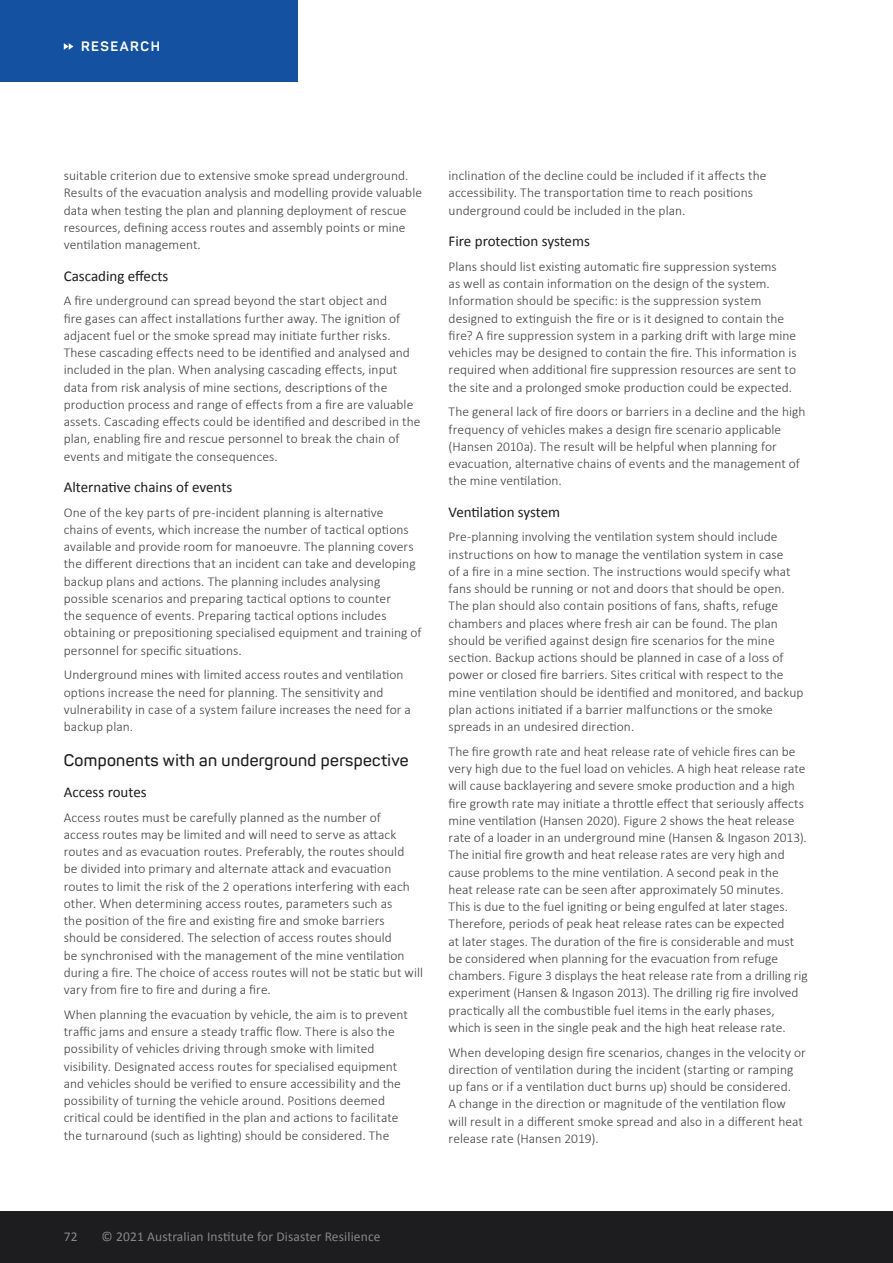
<style>
.page{position:relative;width:893px;height:1263px;background:#fff}
.page>*{position:absolute;margin:0;border:0;box-sizing:border-box;transform-origin:0 0}
.Heading_3{font:600 16.5px "Panton";letter-spacing:.02em;color:#1d1d1f}
.Heading_4{font:15px "Calibri";color:#1d1d1f}
.Body{font:300 13.5px/17.2px "Calibri";letter-spacing:.005em;color:#414042}
.t1{font:13.5px "Calibri";letter-spacing:.01em;color:#868788}
.t2{font:700 13.5px "Panton";letter-spacing:.11em;color:#fff}
</style>
<div class="page">
<div style="left:0;top:0;width:298px;height:81px;background:#1452a1"></div>
<svg style="left:64px;top:43px;width:9px;height:7px"></svg>
<div style="left:0;top:1212px;width:893px;height:51px;background:#1d1d1f"></div>
<p class="t2" style="left:81px;top:38px;width:80px">RESEARCH</p>
<p class="Body" style="left:64px;top:167px;width:360px">suitable criterion due to extensive smoke spread underground.<br>Results of the evacuation analysis and modelling provide valuable data when testing the plan and planning deployment of rescue resources, defining access routes and assembly points or mine ventilation management.</p>
<h4 class="Heading_4" style="left:64px;top:265px;width:106px">Cascading effects</h4>
<p class="Body" style="left:64px;top:292px;width:358px">A fire underground can spread beyond the start object and<br>fire gases can affect installations further away. The ignition of adjacent fuel or the smoke spread may initiate further risks.<br>These cascading effects need to be identified and analysed and included in the plan. When analysing cascading effects, input data from risk analysis of mine sections, descriptions of the production process and range of effects from a fire are valuable assets. Cascading effects could be identified and described in the plan, enabling fire and rescue personnel to break the chain of events and mitigate the consequences.</p>
<h4 class="Heading_4" style="left:64px;top:477px;width:170px">Alternative chains of events</h4>
<p class="Body" style="left:64px;top:503px;width:359px">One of the key parts of pre-incident planning is alternative<br>chains of events, which increase the number of tactical options available and provide room for manoeuvre. The planning covers the different directions that an incident can take and developing backup plans and actions. The planning includes analysing possible scenarios and preparing tactical options to counter<br>the sequence of events. Preparing tactical options includes obtaining or prepositioning specialised equipment and training of personnel for specific situations.</p>
<p class="Body" style="left:64px;top:666px;width:349px">Underground mines with limited access routes and ventilation options increase the need for planning. The sensitivity and vulnerability in case of a system failure increases the need for a backup plan.</p>
<h3 class="Heading_3" style="left:64px;top:749px;width:346px">Components with an underground perspective</h3>
<h4 class="Heading_4" style="left:64px;top:781px;width:84px">Access routes</h4>
<p class="Body" style="left:64px;top:808px;width:361px">Access routes must be carefully planned as the number of<br>access routes may be limited and will need to serve as attack routes and as evacuation routes. Preferably, the routes should<br>be divided into primary and alternate attack and evacuation routes to limit the risk of the 2 operations interfering with each other. When determining access routes, parameters such as<br>the position of the fire and existing fire and smoke barriers should be considered. The selection of access routes should<br>be synchronised with the management of the mine ventilation during a fire. The choice of access routes will not be static but will vary from fire to fire and during a fire.</p>
<p class="Body" style="left:64px;top:1005px;width:346px">When planning the evacuation by vehicle, the aim is to prevent traffic jams and ensure a steady traffic flow. There is also the possibility of vehicles driving through smoke with limited visibility. Designated access routes for specialised equipment and vehicles should be verified to ensure accessibility and the possibility of turning the vehicle around. Positions deemed critical could be identified in the plan and actions to facilitate the turnaround (such as lighting) should be considered. The</p>
<p class="Body" style="left:449px;top:167px;width:319px">inclination of the decline could be included if it affects the accessibility. The transportation time to reach positions underground could be included in the plan.</p>
<h4 class="Heading_4" style="left:449px;top:231px;width:143px">Fire protection systems</h4>
<p class="Body" style="left:449px;top:258px;width:349px">Plans should list existing automatic fire suppression systems<br>as well as contain information on the design of the system.<br>Information should be specific: is the suppression system designed to extinguish the fire or is it designed to contain the fire? A fire suppression system in a parking drift with large mine vehicles may be designed to contain the fire. This information is required when additional fire suppression resources are sent to the site and a prolonged smoke production could be expected.</p>
<p class="Body" style="left:449px;top:403px;width:358px">The general lack of fire doors or barriers in a decline and the high frequency of vehicles makes a design fire scenario applicable (Hansen 2010a). The result will be helpful when planning for evacuation, alternative chains of events and the management of the mine ventilation.</p>
<h4 class="Heading_4" style="left:449px;top:501px;width:113px">Ventilation system</h4>
<p class="Body" style="left:449px;top:528px;width:356px">Pre-planning involving the ventilation system should include instructions on how to manage the ventilation system in case<br>of a fire in a mine section. The instructions would specify what fans should be running or not and doors that should be open.<br>The plan should also contain positions of fans, shafts, refuge chambers and places where fresh air can be found. The plan should be verified against design fire scenarios for the mine section. Backup actions should be planned in case of a loss of power or closed fire barriers. Sites critical with respect to the mine ventilation should be identified and monitored, and backup plan actions initiated if a barrier malfunctions or the smoke spreads in an undesired direction.</p>
<p class="Body" style="left:449px;top:742px;width:361px">The fire growth rate and heat release rate of vehicle fires can be very high due to the fuel load on vehicles. A high heat release rate will cause backlayering and severe smoke production and a high fire growth rate may initiate a throttle effect that seriously affects mine ventilation (Hansen 2020). Figure 2 shows the heat release rate of a loader in an underground mine (Hansen &amp; Ingason 2013).<br>The initial fire growth and heat release rates are very high and cause problems to the mine ventilation. A second peak in the<br>heat release rate can be seen after approximately 50 minutes.<br>This is due to the fuel igniting or being engulfed at later stages.<br>Therefore, periods of peak heat release rates can be expected<br>at later stages. The duration of the fire is considerable and must be considered when planning for the evacuation from refuge chambers. Figure 3 displays the heat release rate from a drilling rig experiment (Hansen &amp; Ingason 2013). The drilling rig fire involved practically all the combustible fuel items in the early phases, which is seen in the single peak and the high heat release rate.</p>
<p class="Body" style="left:449px;top:1043px;width:359px">When developing design fire scenarios, changes in the velocity or direction of ventilation during the incident (starting or ramping up fans or if a ventilation duct burns up) should be considered.<br>A change in the direction or magnitude of the ventilation flow will result in a different smoke spread and also in a different heat release rate (Hansen 2019).</p>
<p class="t1" style="left:64px;top:1227px;width:15px">72</p>
<p class="t1" style="left:102px;top:1227px;width:280px">© 2021 Australian Institute for Disaster Resilience</p>
</div>
